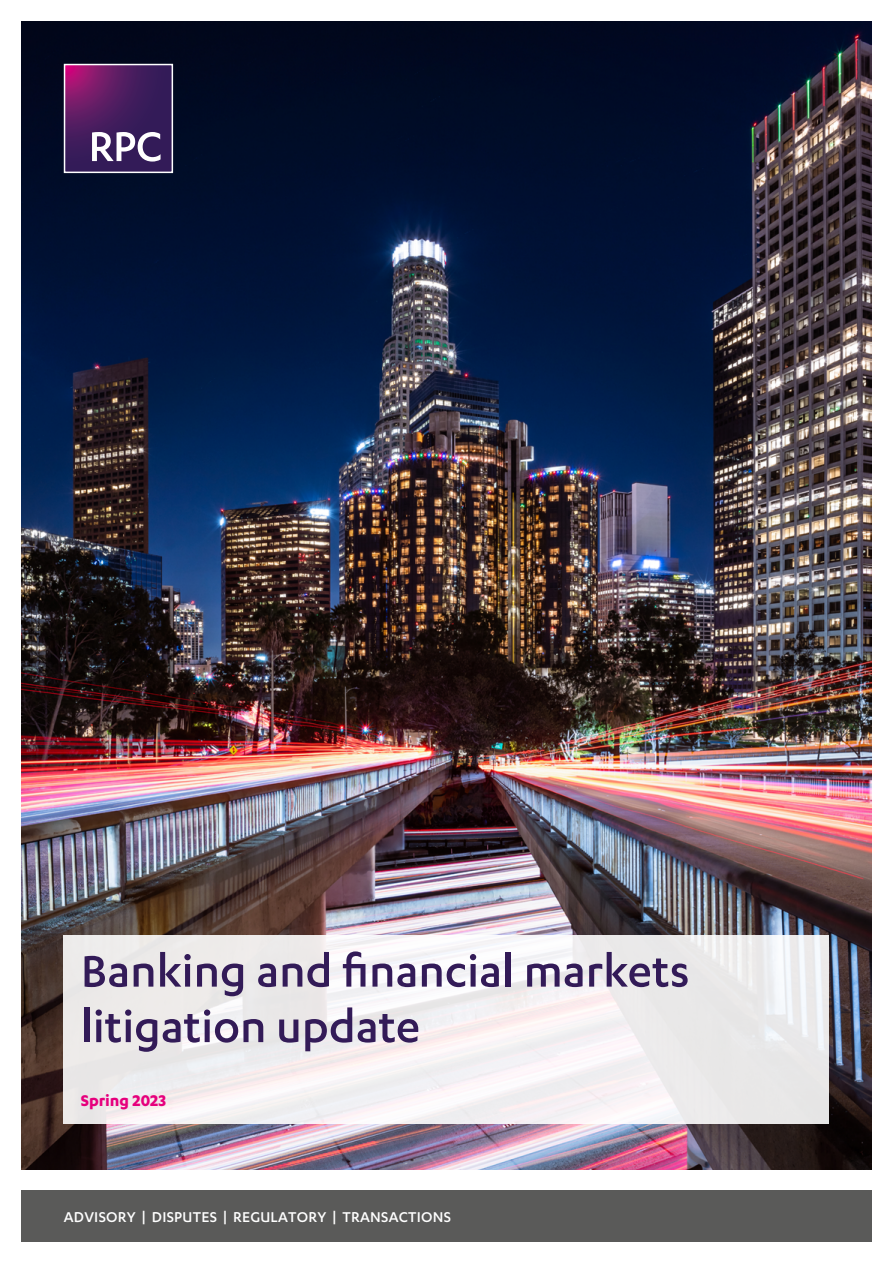
<style>
.page{position:relative;width:893px;height:1263px;background:#fff}
.page>*{position:absolute;margin:0;border:0;box-sizing:border-box;transform-origin:0 0}
.t1{font:500 51px/55.5px "Karbon";color:#331b58}
.t2{font:700 18px "Karbon";color:#e6007d}
.t3{font:500 16.5px "Karbon";letter-spacing:.015em;color:#fff}
</style>
<div class="page">
<div style="left:21px;top:1191px;width:851px;height:51px;background:#5a5a59"></div>
<img style="left:21px;top:21px;width:851px;height:1148px">
<svg style="left:64px;top:935px;width:765px;height:188px;fill:#eeeced"></svg>
<svg style="left:63px;top:63px;width:111px;height:111px;background:#5e356f"></svg>
<p class="t1" style="left:81px;top:942px;width:610px">Banking and financial markets litigation update</p>
<p class="t2" style="left:81px;top:1090px;width:87px">Spring 2023</p>
<p class="t3" style="left:64px;top:1208px;width:389px">ADVISORY | DISPUTES | REGULATORY | TRANSACTIONS</p>
</div>
